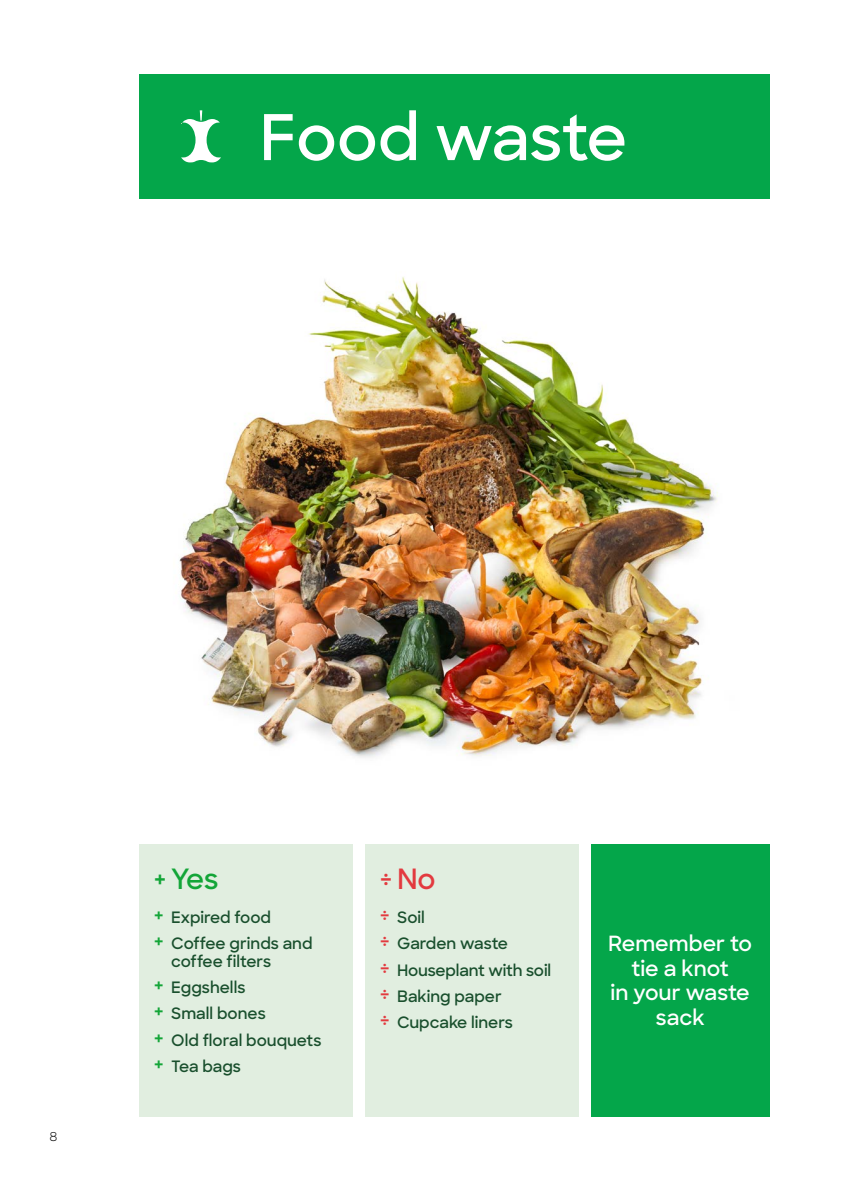
<style>
.page{position:relative;width:844px;height:1191px;background:#fff}
.page>*{position:absolute;margin:0;border:0;box-sizing:border-box;transform-origin:0 0}
.t1{font:600 63px "Sharp Sans";color:#fff}
.t2{font:600 28px "Sharp Sans";color:#13a538}
.t3{font:600 28px "Sharp Sans";color:#e33a3f}
.t4{font:600 21px/24.5px "Sharp Sans";color:#fff;text-align:center}
.t5{font:600 15.75px/26.2px "Sharp Sans";color:#194f2d}
.t6{font:12.25px "Sharp Sans";color:#000}
.s1{font-size:26.25px}
.s2{font-size:21px;color:#13a538}
.s3{font-size:21px;color:#e33a3f}
</style>
<div class="page">
<div style="left:139px;top:74px;width:630px;height:124px;background:#04a64a"></div>
<svg style="left:181px;top:110px;width:40px;height:52px"></svg>
<div style="left:590px;top:843px;width:179px;height:273px;background:#04a64a"></div>
<div style="left:139px;top:843px;width:213px;height:273px;background:#e1eee0"></div>
<div style="left:365px;top:843px;width:213px;height:273px;background:#e1eee0"></div>
<img style="left:179px;top:276px;width:539px;height:482px">
<h1 class="t1" style="left:259px;top:91px;width:369px">Food waste</h1>
<p class="t6" style="left:50px;top:1127px;width:9px">8</p>
<h2 class="t2" style="left:154px;top:858px;width:66px"><span class="s1">+</span> Yes</h2>
<p class="t5" style="left:154px;top:903px;width:160px"><span class="s2">+</span> Expired food<br><span class="s2">+</span> Coffee grinds and</p>
<p class="t5" style="left:154px;top:947px;width:169px;text-indent:17px">coffee filters<br><span class="s2">+</span> Eggshells<br><span class="s2">+</span> Small bones<br><span class="s2">+</span> Old floral bouquets <span class="s2">+</span> Tea bags</p>
<h2 class="t3" style="left:379px;top:858px;width:57px"><span class="s1">÷</span>No</h2>
<p class="t5" style="left:379px;top:903px;width:173px"><span class="s3">÷</span> Soil<br><span class="s3">÷</span> Garden waste<br><span class="s3">÷</span> Houseplant with soil <span class="s3">÷</span> Baking paper<br><span class="s3">÷</span> Cupcake liners</p>
<h3 class="t4" style="left:608px;top:930px;width:145px">Remember to tie a knot<br>in your waste sack</h3>
</div>
